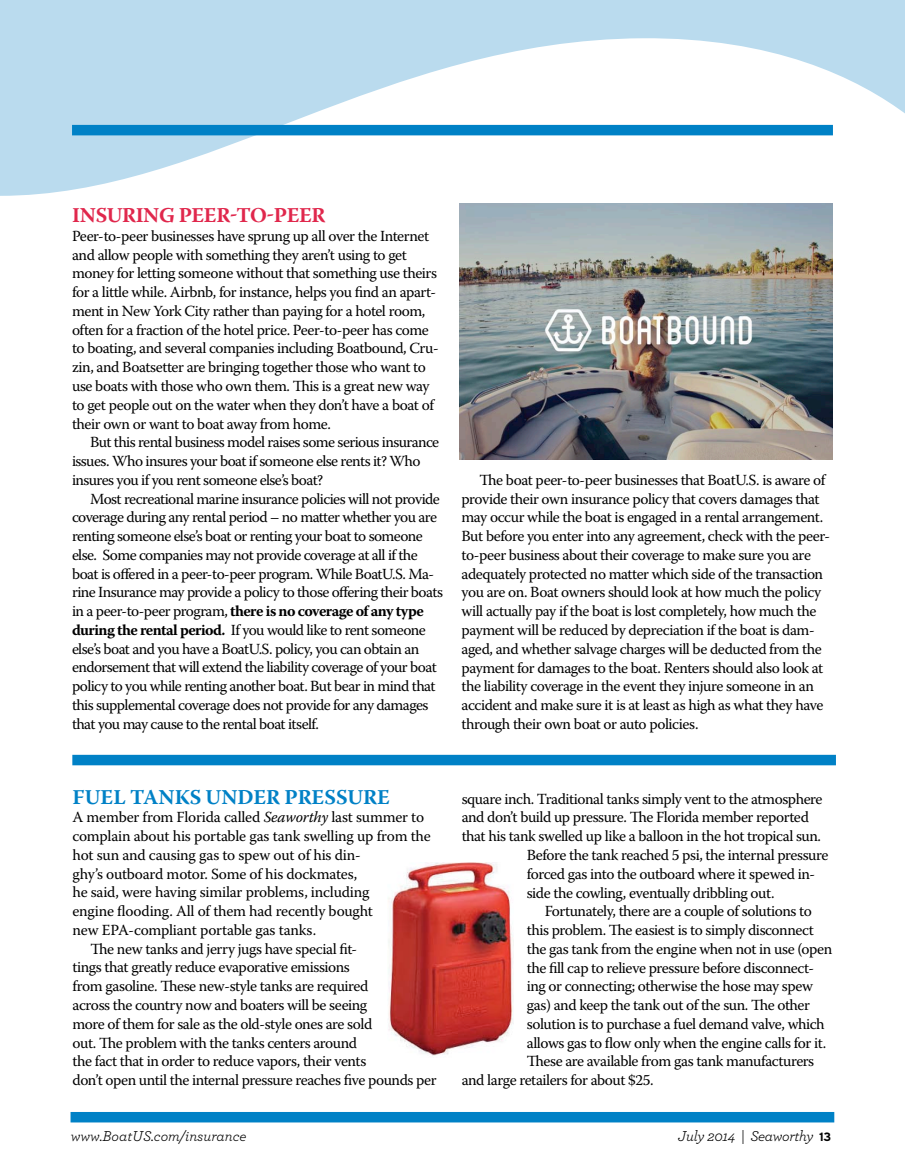
<style>
.page{position:relative;width:905px;height:1175px;background:#fff}
.page>*{position:absolute;margin:0;border:0;box-sizing:border-box;transform-origin:0 0}
.t1{font:700 21px "Warnock Pro";letter-spacing:-.005em;color:#0081c6}
.t2{font:700 21px "Warnock Pro";color:#e0274c}
.t3{font:15.3px/18.8px "Warnock Pro";letter-spacing:-.03em;color:#000}
.t4{font:italic 15px "Archer";letter-spacing:-.01em;color:#000}
.s1{font-weight:700}
.s2{font-style:italic}
.s3{font-family:"Interstate";font-weight:700;font-style:normal;font-size:12px}
</style>
<div class="page">
<svg style="left:0;top:0;width:904px;height:196px;fill:#badbee"></svg>
<div style="left:70px;top:1112px;width:764px;height:10px;background:#0081c6"></div>
<div style="left:72px;top:125px;width:760px;height:10px;background:#0081c6"></div>
<div style="left:72px;top:754px;width:763px;height:11px;background:#0081c6"></div>
<img style="left:388px;top:862px;width:125px;height:194px">
<img style="left:459px;top:203px;width:373px;height:256px">
<h1 class="t2" style="left:72px;top:202px;width:14px">Insur</h1>
<h1 class="t2" style="left:136px;top:202px;width:165px">ing Peer-to-Peer</h1>
<p class="t3" style="left:72px;top:226px;width:368px">Peer-to-peer businesses have sprung up all over the Internet and allow people with something they aren’t using to get money for letting someone without that something use theirs for a little while. Airbnb, for instance, helps you find an apart&shy;ment in New York City rather than paying for a hotel room, often for a fraction of the hotel price. Peer-to-peer has come to boating, and several companies including Boatbound, Cru&shy;zin, and Boatsetter are bringing together those who want to use boats with those who own them. This is a great new way to get people out on the water when they don’t have a boat of their own or want to boat away from home.</p>
<p class="t3" style="left:72px;top:432px;width:369px;text-indent:18px">But this rental business model raises some serious insurance issues. Who insures your boat if someone else rents it? Who insures you if you rent someone else’s boat?</p>
<p class="t3" style="left:72px;top:489px;width:372px;text-indent:18px">Most recreational marine insurance policies will not provide coverage during any rental period – no matter whether you are renting someone else’s boat or renting your boat to someone else. Some companies may not provide coverage at all if the boat is offered in a peer-to-peer program. While BoatU.S. Ma&shy;rine Insurance may provide a policy to those offering their boats in a peer-to-peer program, <span class="s1">there is no coverage of any type during the rental period.</span> If you would like to rent someone else’s boat and you have a BoatU.S. policy, you can obtain an endorsement that will extend the liability coverage of your boat policy to you while renting another boat. But bear in mind that this supplemental coverage does not provide for any damages that you may cause to the rental boat itself.</p>
<p class="t3" style="left:461px;top:470px;width:370px;text-indent:18px">The boat peer-to-peer businesses that BoatU.S. is aware of provide their own insurance policy that covers damages that may occur while the boat is engaged in a rental arrangement.<br>But before you enter into any agreement, check with the peer&shy;to-peer business about their coverage to make sure you are adequately protected no matter which side of the transaction you are on. Boat owners should look at how much the policy will actually pay if the boat is lost completely, how much the payment will be reduced by depreciation if the boat is dam&shy;aged, and whether salvage charges will be deducted from the payment for damages to the boat. Renters should also look at the liability coverage in the event they injure someone in an accident and make sure it is at least as high as what they have through their own boat or auto policies.</p>
<h1 class="t1" style="left:73px;top:784px;width:27px">Fuel</h1>
<h1 class="t1" style="left:130px;top:784px;width:107px">Tanks Under</h1>
<h1 class="t1" style="left:285px;top:784px;width:27px">Pressure</h1>
<p class="t3" style="left:72px;top:807px;width:353px">A member from Florida called <span class="s2">Seaworthy</span> last summer to</p>
<p class="t3" style="left:72px;top:826px;width:360px">complain about his portable gas tank swelling up from the</p>
<p class="t3" style="left:72px;top:845px;width:290px">hot sun and causing gas to spew out of his din-</p>
<p class="t3" style="left:72px;top:864px;width:286px">ghy’s outboard motor. Some of his dockmates,</p>
<p class="t3" style="left:72px;top:882px;width:298px">he said, were having similar problems, including</p>
<p class="t3" style="left:72px;top:901px;width:302px">engine flooding. All of them had recently bought</p>
<p class="t3" style="left:72px;top:920px;width:245px">new EPA-compliant portable gas tanks.</p>
<p class="t3" style="left:90px;top:939px;width:268px">The new tanks and jerry jugs have special fit-</p>
<p class="t3" style="left:72px;top:957px;width:279px">tings that greatly reduce evaporative emissions</p>
<p class="t3" style="left:72px;top:976px;width:297px">from gasoline. These new-style tanks are required</p>
<p class="t3" style="left:72px;top:995px;width:296px">across the country now and boaters will be seeing</p>
<p class="t3" style="left:72px;top:1014px;width:301px">more of them for sale as the old-style ones are sold</p>
<p class="t3" style="left:72px;top:1032px;width:286px">out. The problem with the tanks centers around</p>
<p class="t3" style="left:72px;top:1051px;width:295px">the fact that in order to reduce vapors, their vents</p>
<p class="t3" style="left:72px;top:1070px;width:366px">don’t open until the internal pressure reaches five pounds per</p>
<p class="t3" style="left:461px;top:789px;width:362px">square inch. Traditional tanks simply vent to the atmosphere</p>
<p class="t3" style="left:461px;top:807px;width:349px">and don’t build up pressure. The Florida member reported</p>
<p class="t3" style="left:461px;top:826px;width:361px">that his tank swelled up like a balloon in the hot tropical sun.</p>
<p class="t3" style="left:527px;top:845px;width:303px">Before the tank reached 5 psi, the internal pressure</p>
<p class="t3" style="left:527px;top:864px;width:290px">forced gas into the outboard where it spewed in-</p>
<p class="t3" style="left:527px;top:882px;width:249px">side the cowling, eventually dribbling out.</p>
<p class="t3" style="left:545px;top:901px;width:268px">Fortunately, there are a couple of solutions to</p>
<p class="t3" style="left:527px;top:920px;width:288px">this problem. The easiest is to simply disconnect</p>
<p class="t3" style="left:527px;top:939px;width:307px">the gas tank from the engine when not in use (open</p>
<p class="t3" style="left:527px;top:958px;width:289px">the fill cap to relieve pressure before disconnect-</p>
<p class="t3" style="left:527px;top:976px;width:288px">ing or connecting; otherwise the hose may spew</p>
<p class="t3" style="left:527px;top:995px;width:285px">gas) and keep the tank out of the sun. The other</p>
<p class="t3" style="left:527px;top:1014px;width:299px">solution is to purchase a fuel demand valve, which</p>
<p class="t3" style="left:527px;top:1033px;width:301px">allows gas to flow only when the engine calls for it.</p>
<p class="t3" style="left:527px;top:1051px;width:289px">These are available from gas tank manufacturers</p>
<p class="t3" style="left:461px;top:1070px;width:193px">and large retailers for about $25.</p>
<p class="t4" style="left:71px;top:1125px;width:177px">www.BoatUS.com/insurance</p>
<p class="t4" style="left:678px;top:1125px;width:155px">July 2014 | Seaworthy <span class="s3">13</span></p>
</div>
